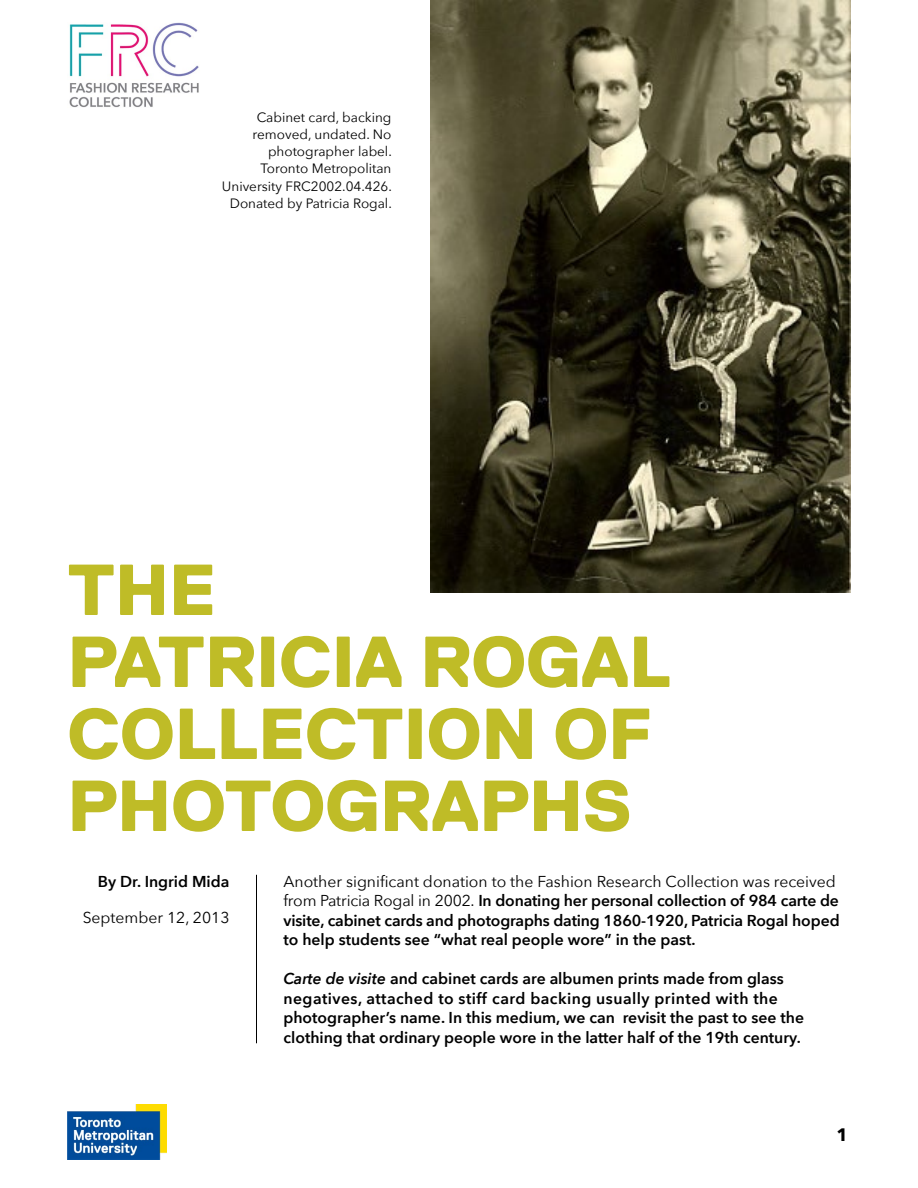
<style>
.page{position:relative;width:918px;height:1188px;background:#fff}
.page>*{position:absolute;margin:0;border:0;box-sizing:border-box;transform-origin:0 0}
.t1{font:800 72px/72px "Replica Std";color:#bfbc27}
.t2{font:700 18px "Avenir Next";color:#000}
.t3{font:600 15.75px/19.5px "Avenir Next";color:#000}
.t4{font:15.75px "Avenir Next";color:#000}
.t5{font:13.5px/17.2px "Avenir Next";color:#000;text-align:right}
.s1{font-weight:400}
.s2{font-style:italic}
</style>
<div class="page">
<hr style="left:256px;top:875px;width:1px;height:168px;background:#000">
<img style="left:69px;top:22px;width:130px;height:86px">
<img style="left:67px;top:1105px;width:100px;height:54px">
<img style="left:430px;top:0;width:420px;height:592px">
<p class="t5" style="left:222px;top:108px;width:171px">Cabinet card, backing removed, undated. No photographer label.<br>Toronto Metropolitan<br>University FRC2002.04.426.<br>Donated by Patricia Rogal.</p>
<h2 class="t1" style="left:68px;top:555px;width:605px">THE<br>PATRICIA ROGAL<br>COLLECTION OF<br>PHOTOGRAPHS</h2>
<p class="t3" style="left:98px;top:871px;width:133px">By Dr. Ingrid Mida</p>
<p class="t4" style="left:83px;top:904px;width:148px">September 12, 2013</p>
<p class="t3" style="left:283px;top:871px;width:558px"><span class="s1">Another significant donation to the Fashion Research Collection was received from Patricia Rogal in 2002.</span> In donating her personal collection of 984 carte de visite, cabinet cards and photographs dating 1860-1920, Patricia Rogal hoped to help students see “what real people wore” in the past.</p>
<p class="t3" style="left:283px;top:969px;width:522px"><span class="s2">Carte de visite</span> and cabinet cards are albumen prints made from glass negatives, attached to stiff card backing usually printed with the photographer’s name. In this medium, we can revisit the past to see the clothing that ordinary people wore in the latter half of the 19th century.</p>
<p class="t2" style="left:836px;top:1119px;width:13px">1</p>
</div>
